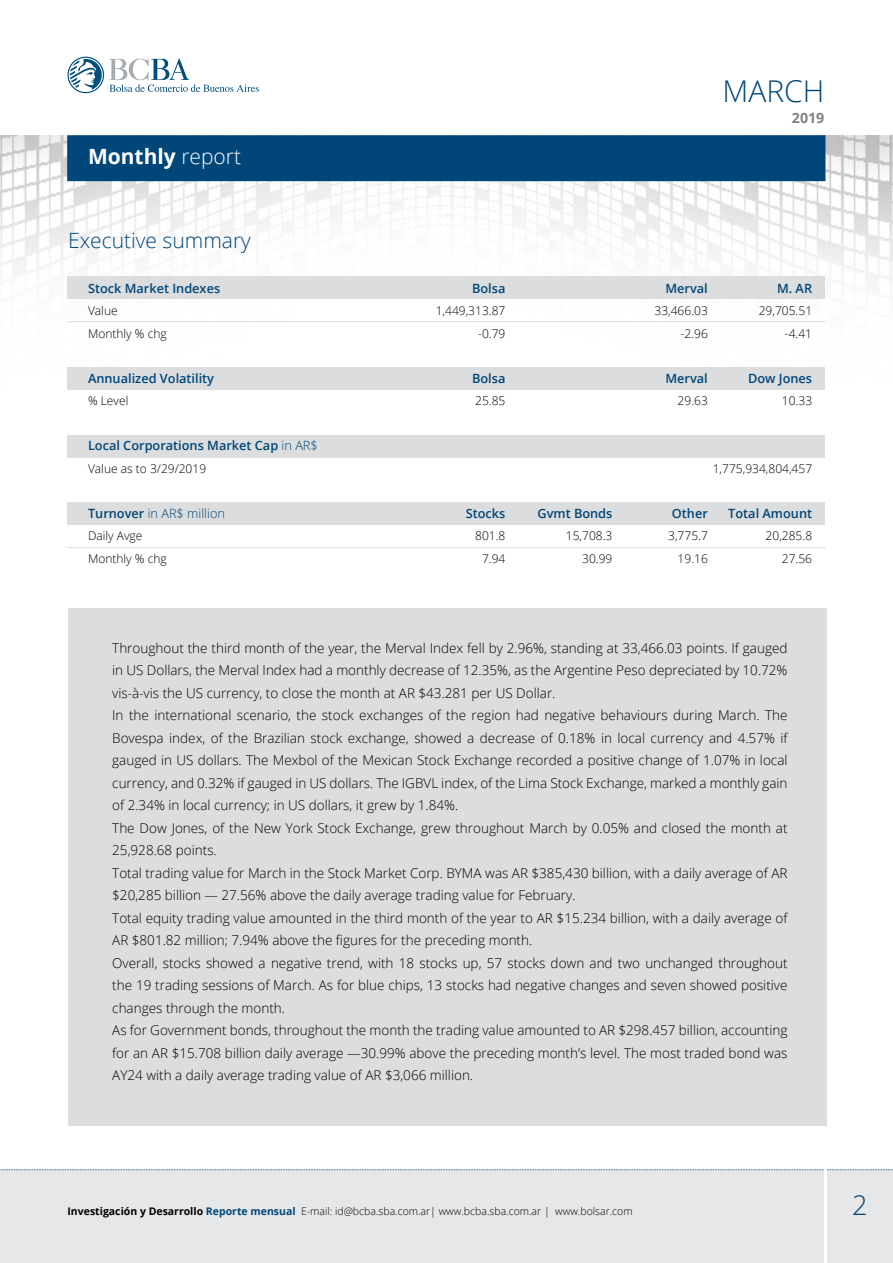
<style>
.page{position:relative;width:893px;height:1263px;background:#fff}
.page>*{position:absolute;margin:0;border:0;box-sizing:border-box;transform-origin:0 0}
.t1{font:300 30px "Open Sans";color:#004678}
.t2{font:300 27px "Open Sans";color:#004678}
.t3{font:300 21px "Open Sans";color:#004678}
.t4{font:700 21px "Open Sans";color:#fff}
.t5{font:700 14.25px "Open Sans";color:#808285}
.t6{font:300 13.5px/22.5px "Open Sans";color:#000}
.t7{font:600 12.75px "Open Sans";color:#004678}
.t8{font:300 12.75px "Open Sans";color:#004678}
.t9{font:300 12px/22.5px "Open Sans";color:#000;text-align:right}
.t10{font:300 10.5px "Open Sans";color:#000}
.s1{font-weight:300}
.s2{font-weight:600}
.s3{font-weight:700}
.s4{font-weight:700;color:#004678}
</style>
<div class="page">
<img style="left:0;top:135px;width:893px;height:486px">
<div style="left:67px;top:135px;width:758px;height:46px;background:#004678"></div>
<div style="left:0;top:1170px;width:893px;height:93px;background:#e6e7e8"></div>
<svg style="left:0;top:1169px;width:893px;height:1px"></svg>
<hr style="left:824px;top:1124px;width:3px;height:139px;background:#fff">
<svg style="left:68px;top:57px;width:191px;height:36px"></svg>
<div style="left:68px;top:608px;width:758px;height:517px;background:#dcddde"></div>
<div style="left:68px;top:277px;width:757px;height:22px;background:#dcddde"></div>
<div style="left:68px;top:368px;width:757px;height:22px;background:#dcddde"></div>
<div style="left:68px;top:436px;width:757px;height:22px;background:#dcddde"></div>
<div style="left:68px;top:503px;width:757px;height:22px;background:#dcddde"></div>
<hr style="left:68px;top:321px;width:758px;height:1px;background:#dcddde">
<hr style="left:68px;top:547px;width:758px;height:1px;background:#dcddde">
<h3 class="t4" style="left:88px;top:141px;width:155px">Monthly <span class="s1">report</span></h3>
<h3 class="t3" style="left:68px;top:226px;width:184px">Executive summary</h3>
<p class="t7" style="left:88px;top:279px;width:134px">Stock Market Indexes</p>
<p class="t9" style="left:88px;top:299px;width:80px;text-align:left">Value<br>Monthly % chg</p>
<p class="t7" style="left:88px;top:369px;width:128px">Annualized Volatility</p>
<p class="t9" style="left:88px;top:389px;width:42px">% Level</p>
<p class="t7" style="left:88px;top:437px;width:231px">Local Corporations Market Cap <span class="s1">in AR$</span></p>
<p class="t9" style="left:88px;top:457px;width:120px">Value as to 3/29/2019</p>
<p class="t8" style="left:88px;top:504px;width:138px"><span class="s2">Turnover</span> in AR$ million</p>
<p class="t9" style="left:88px;top:524px;width:80px;text-align:left">Daily Avge<br>Monthly % chg</p>
<h1 class="t1" style="left:722px;top:70px;width:103px">MARCH</h1>
<p class="t5" style="left:792px;top:108px;width:34px">2019</p>
<p class="t7" style="left:472px;top:279px;width:35px">Bolsa</p>
<p class="t9" style="left:436px;top:299px;width:71px">1,449,313.87 -0.79</p>
<p class="t7" style="left:472px;top:369px;width:35px">Bolsa</p>
<p class="t9" style="left:475px;top:389px;width:32px">25.85</p>
<p class="t7" style="left:466px;top:504px;width:41px">Stocks</p>
<p class="t9" style="left:475px;top:524px;width:32px;text-align:center">801.8<br>7.94</p>
<p class="t7" style="left:537px;top:504px;width:77px">Gvmt Bonds</p>
<p class="t9" style="left:566px;top:524px;width:48px">15,708.3<br>30.99</p>
<p class="t7" style="left:665px;top:279px;width:44px">Merval</p>
<p class="t9" style="left:654px;top:299px;width:55px">33,466.03 -2.96</p>
<p class="t7" style="left:665px;top:369px;width:44px">Merval</p>
<p class="t9" style="left:678px;top:389px;width:32px">29.63</p>
<p class="t7" style="left:777px;top:279px;width:37px">M. AR</p>
<p class="t9" style="left:759px;top:299px;width:55px">29,705.51 -4.41</p>
<p class="t7" style="left:748px;top:369px;width:66px">Dow Jones</p>
<p class="t9" style="left:782px;top:389px;width:32px">10.33</p>
<p class="t9" style="left:713px;top:457px;width:101px">1,775,934,804,457</p>
<p class="t7" style="left:728px;top:504px;width:85px">Total Amount</p>
<p class="t9" style="left:766px;top:524px;width:48px">20,285.8<br>27.56</p>
<p class="t7" style="left:672px;top:504px;width:37px">Other</p>
<p class="t9" style="left:668px;top:524px;width:41px">3,775.7<br>19.16</p>
<p class="t6" style="left:112px;top:636px;width:677px">Throughout the third month of the year, the Merval Index fell by 2.96%, standing at 33,466.03 points. If gauged in US Dollars, the Merval Index had a monthly decrease of 12.35%, as the Argentine Peso depreciated by 10.72% vis-à-vis the US currency, to close the month at AR $43.281 per US Dollar.<br>In the international scenario, the stock exchanges of the region had negative behaviours during March. The Bovespa index, of the Brazilian stock exchange, showed a decrease of 0.18% in local currency and 4.57% if gauged in US dollars. The Mexbol of the Mexican Stock Exchange recorded a positive change of 1.07% in local currency, and 0.32% if gauged in US dollars. The IGBVL index, of the Lima Stock Exchange, marked a monthly gain of 2.34% in local currency; in US dollars, it grew by 1.84%.<br>The Dow Jones, of the New York Stock Exchange, grew throughout March by 0.05% and closed the month at 25,928.68 points.<br>Total trading value for March in the Stock Market Corp. BYMA was AR $385,430 billion, with a daily average of AR $20,285 billion — 27.56% above the daily average trading value for February.<br>Total equity trading value amounted in the third month of the year to AR $15.234 billion, with a daily average of AR $801.82 million; 7.94% above the figures for the preceding month.<br>Overall, stocks showed a negative trend, with 18 stocks up, 57 stocks down and two unchanged throughout the 19 trading sessions of March. As for blue chips, 13 stocks had negative changes and seven showed positive changes through the month.<br>As for Government bonds, throughout the month the trading value amounted to AR $298.457 billion, accounting for an AR $15.708 billion daily average —30.99% above the preceding month’s level. The most traded bond was AY24 with a daily average trading value of AR $3,066 million.</p>
<p class="t10" style="left:68px;top:1204px;width:567px"><span class="s3">Investigación y Desarrollo</span> <span class="s4">Reporte mensual</span> E-mail: id@bcba.sba.com.ar| www.bcba.sba.com.ar | www.bolsar.com</p>
<h2 class="t2" style="left:852px;top:1187px;width:17px">2</h2>
</div>
